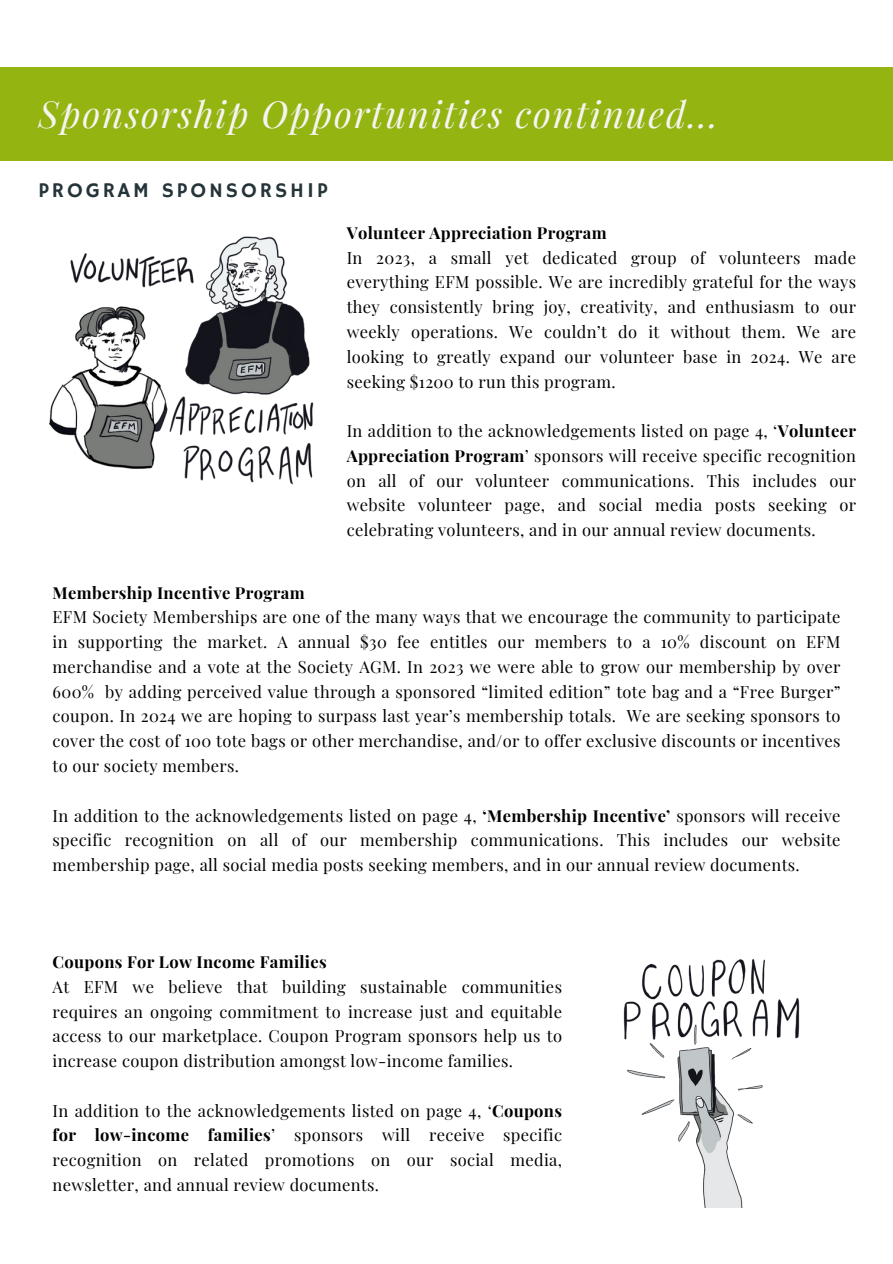
<style>
.page{position:relative;width:893px;height:1264px;background:#fff}
.page>*{position:absolute;margin:0;border:0;box-sizing:border-box;transform-origin:0 0}
.t1{font:italic 36.6px "Playfair Display";letter-spacing:.05em;color:#f6f4f1}
.t2{font:21px "Hammersmith One";letter-spacing:.14em;color:#253439}
.t3{font:16.5px/24.8px "Playfair Display";letter-spacing:.02em;color:#000;text-align:justify}
.t4{font:700 16.5px "Playfair Display";letter-spacing:.02em;color:#000}
.s1{font-weight:700}
</style>
<div class="page">
<div style="left:0;top:67px;width:892px;height:94px;background:#94b412"></div>
<img style="left:623px;top:959px;width:177px;height:248px">
<img style="left:49px;top:236px;width:265px;height:249px">
<h1 class="t1" style="left:38px;top:88px;width:681px">Sponsorship Opportunities continued...</h1>
<p class="t2" style="left:38px;top:178px;width:290px">PROGRAM SPONSORSHIP</p>
<p class="t4" style="left:346px;top:221px;width:261px">Volunteer Appreciation Program</p>
<p class="t3" style="left:346px;top:244px;width:511px">In 2023, a small yet dedicated group of volunteers made everything EFM possible. We are incredibly grateful for the ways they consistently bring joy, creativity, and enthusiasm to our weekly operations. We couldn’t do it without them. We are looking to greatly expand our volunteer base in 2024. We are seeking $1200 to run this program.</p>
<p class="t3" style="left:346px;top:418px;width:511px">In addition to the acknowledgements listed on page 4, ‘<span class="s1">Volunteer Appreciation Program</span>’ sponsors will receive specific recognition on all of our volunteer communications. This includes our website volunteer page, and social media posts seeking or celebrating volunteers, and in our annual review documents.</p>
<p class="t4" style="left:53px;top:581px;width:254px">Membership Incentive Program</p>
<p class="t3" style="left:53px;top:604px;width:789px">EFM Society Memberships are one of the many ways that we encourage the community to participate in supporting the market. A annual $30 fee entitles our members to a 10% discount on EFM merchandise and a vote at the Society AGM. In 2023 we were able to grow our membership by over 600% by adding perceived value through a sponsored “limited edition” tote bag and a “Free Burger” coupon. In 2024 we are hoping to surpass last year’s membership totals. We are seeking sponsors to cover the cost of 100 tote bags or other merchandise, and/or to offer exclusive discounts or incentives to our society members.</p>
<p class="t3" style="left:53px;top:802px;width:789px">In addition to the acknowledgements listed on page 4, <span class="s1">‘Membership Incentive’</span> sponsors will receive specific recognition on all of our membership communications. This includes our website membership page, all social media posts seeking members, and in our annual review documents.</p>
<h2 class="t4" style="left:53px;top:950px;width:276px">Coupons For Low Income Families</h2>
<p class="t3" style="left:53px;top:973px;width:511px">At EFM we believe that building sustainable communities requires an ongoing commitment to increase just and equitable access to our marketplace. Coupon Program sponsors help us to increase coupon distribution amongst low-income families.</p>
<p class="t3" style="left:53px;top:1097px;width:511px">In addition to the acknowledgements listed on page 4, ‘<span class="s1">Coupons for low-income families</span>’ sponsors will receive specific recognition on related promotions on our social media, newsletter, and annual review documents.</p>
</div>
